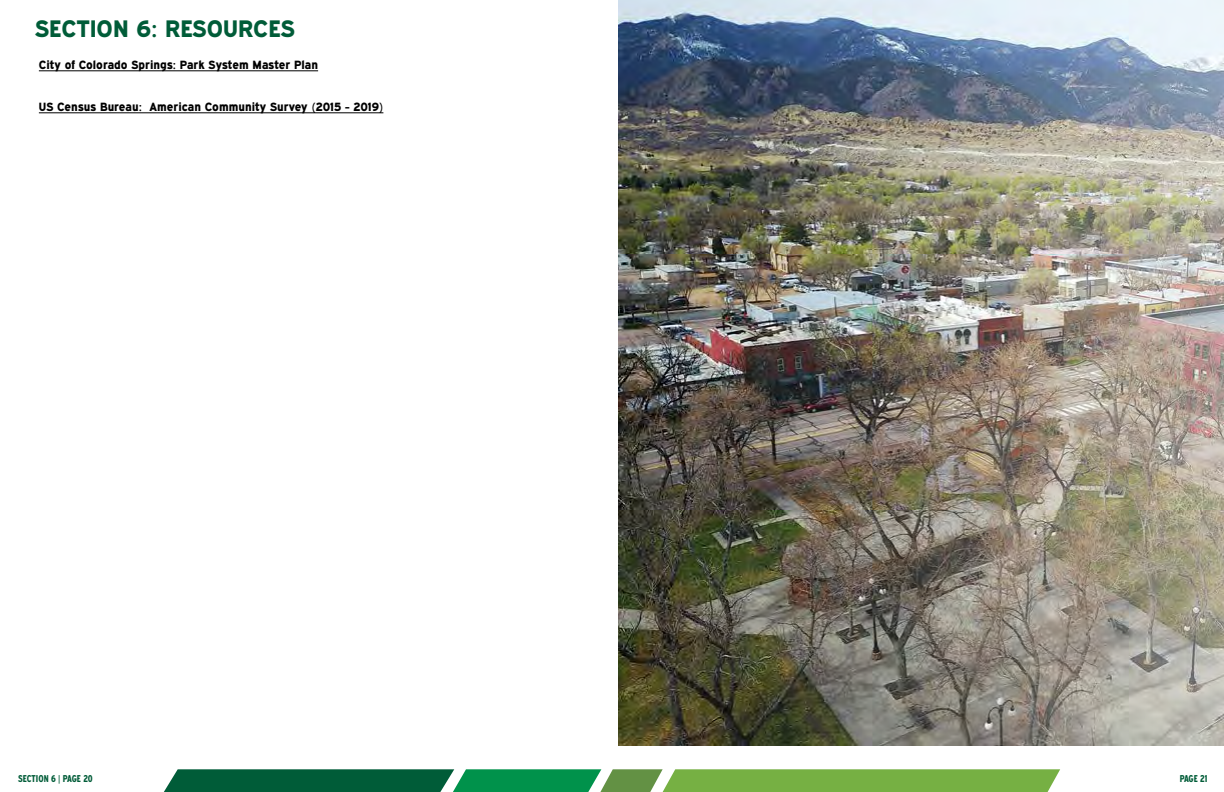
<style>
.page{position:relative;width:1224px;height:792px;background:#fff}
.page>*{position:absolute;margin:0;border:0;box-sizing:border-box;transform-origin:0 0}
.t1{font:24px "Expressway Xb";color:#005c38}
.t2{font:12px "Expressway Xb";color:#000}
.t3{font:700 10px "Expressway Cd";color:#005c38}
</style>
<div class="page">
<svg style="left:164px;top:769px;width:896px;height:23px;background:#48954d"></svg>
<hr style="left:39px;top:71px;width:279px;height:1px;background:#000">
<hr style="left:39px;top:113px;width:344px;height:1px;background:#000">
<img style="left:618px;top:0;width:606px;height:746px">
<h1 class="t1" style="left:35px;top:14px;width:261px">SECTION 6: RESOURCES</h1>
<p class="t2" style="left:39px;top:58px;width:281px">City of Colorado Springs: Park System Master Plan</p>
<p class="t2" style="left:39px;top:100px;width:346px">US Census Bureau: American Community Survey (2015 - 2019)</p>
<p class="t3" style="left:18px;top:772px;width:76px">SECTION 6 | PAGE 20</p>
<p class="t3" style="left:1180px;top:772px;width:29px">PAGE 21</p>
</div>
